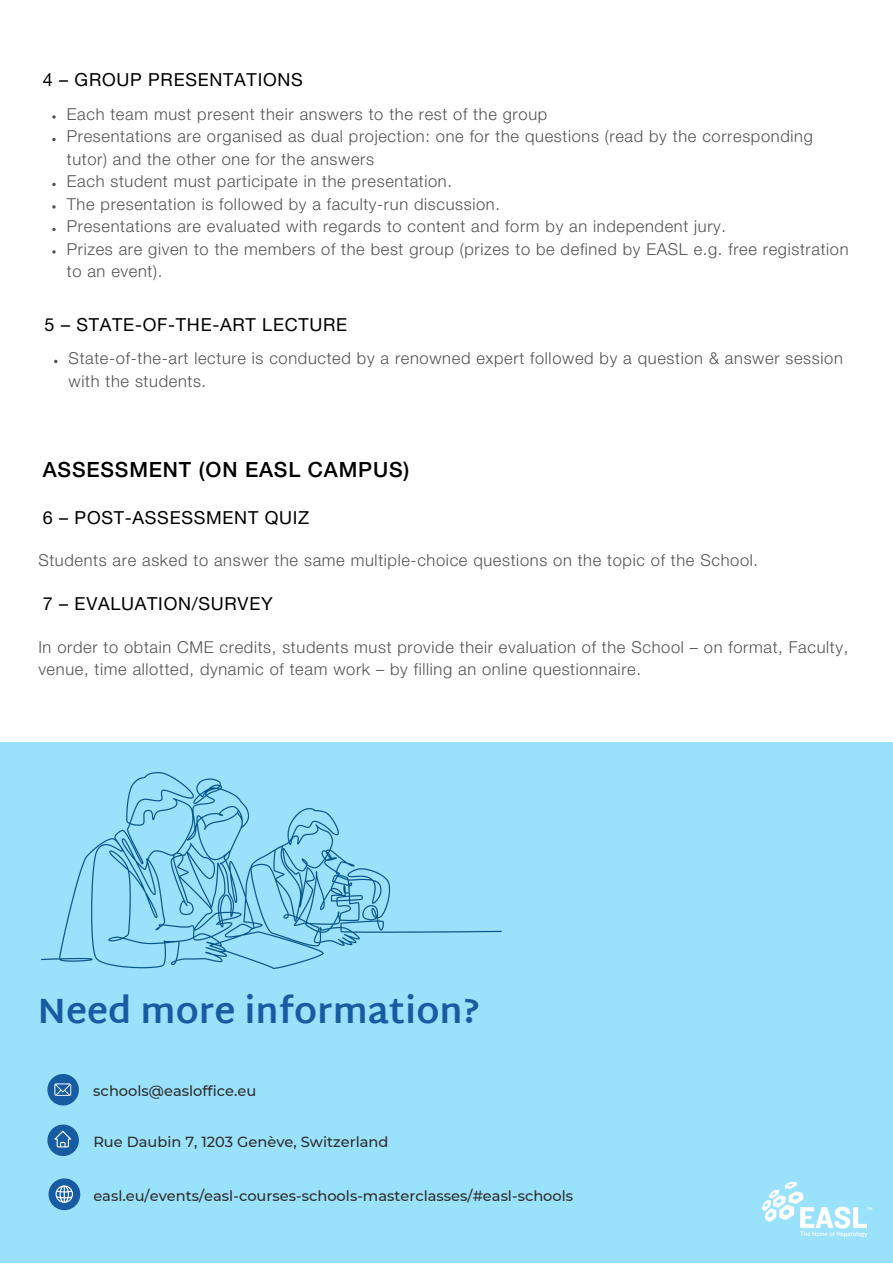
<style>
.page{position:relative;width:893px;height:1264px;background:#fff}
.page>*{position:absolute;margin:0;border:0;box-sizing:border-box;transform-origin:0 0}
.t1{font:700 35.85px "Martel Sans";color:#175ca3}
.t2{font:500 21px "Helvetica Neue LT Pro";letter-spacing:.04em;color:#000}
.t3{font:18px "Helvetica Neue LT Pro";letter-spacing:.04em;color:#000}
.t4{font:300 16.5px/22.5px "Helvetica Neue LT Pro";letter-spacing:.04em;color:#545454}
.t5{font:500 14.55px "Montserrat";color:#2e2e2e}
</style>
<div class="page">
<div style="left:0;top:742px;width:892px;height:520px;background:#9ae1fb"></div>
<svg style="left:47px;top:1124px;width:32px;height:31px"></svg>
<svg style="left:47px;top:1074px;width:32px;height:31px"></svg>
<svg style="left:49px;top:1178px;width:31px;height:32px"></svg>
<svg style="left:52px;top:115px;width:4px;height:4px"></svg>
<svg style="left:52px;top:138px;width:4px;height:3px"></svg>
<svg style="left:52px;top:183px;width:4px;height:3px"></svg>
<svg style="left:52px;top:205px;width:4px;height:4px"></svg>
<svg style="left:52px;top:228px;width:4px;height:3px"></svg>
<svg style="left:52px;top:250px;width:4px;height:3px"></svg>
<img style="left:42px;top:772px;width:459px;height:196px">
<img style="left:761px;top:1181px;width:112px;height:57px">
<p class="t3" style="left:43px;top:74px;width:261px">4 – GROUP PRESENTATIONS</p>
<p class="t4" style="left:67px;top:105px;width:783px">Each team must present their answers to the rest of the group<br>Presentations are organised as dual projection: one for the questions (read by the corresponding tutor) and the other one for the answers<br>Each student must participate in the presentation.<br>The presentation is followed by a faculty-run discussion.<br>Presentations are evaluated with regards to content and form by an independent jury.<br>Prizes are given to the members of the best group (prizes to be defined by EASL e.g. free registration to an event).</p>
<p class="t3" style="left:45px;top:318px;width:304px">5 – STATE-OF-THE-ART LECTURE</p>
<p class="t4" style="left:69px;top:349px;width:775px">State-of-the-art lecture is conducted by a renowned expert followed by a question &amp; answer session with the students.</p>
<p class="t2" style="left:43px;top:461px;width:368px">ASSESSMENT (ON EASL CAMPUS)</p>
<p class="t3" style="left:43px;top:511px;width:268px">6 – POST-ASSESSMENT QUIZ</p>
<p class="t4" style="left:38px;top:551px;width:721px">Students are asked to answer the same multiple-choice questions on the topic of the School.</p>
<p class="t3" style="left:43px;top:597px;width:231px">7 – EVALUATION/SURVEY</p>
<p class="t4" style="left:38px;top:638px;width:811px">In order to obtain CME credits, students must provide their evaluation of the School – on format, Faculty, venue, time allotted, dynamic of team work – by filling an online questionnaire.</p>
<h1 class="t1" style="left:38px;top:990px;width:444px">Need more information?</h1>
<p class="t5" style="left:93px;top:1082px;width:164px">schools@easloffice.eu</p>
<p class="t5" style="left:93px;top:1132px;width:296px">Rue Daubin 7, 1203 Genève, Switzerland</p>
<p class="t5" style="left:93px;top:1186px;width:481px">easl.eu/events/easl-courses-schools-masterclasses/#easl-schools</p>
</div>
